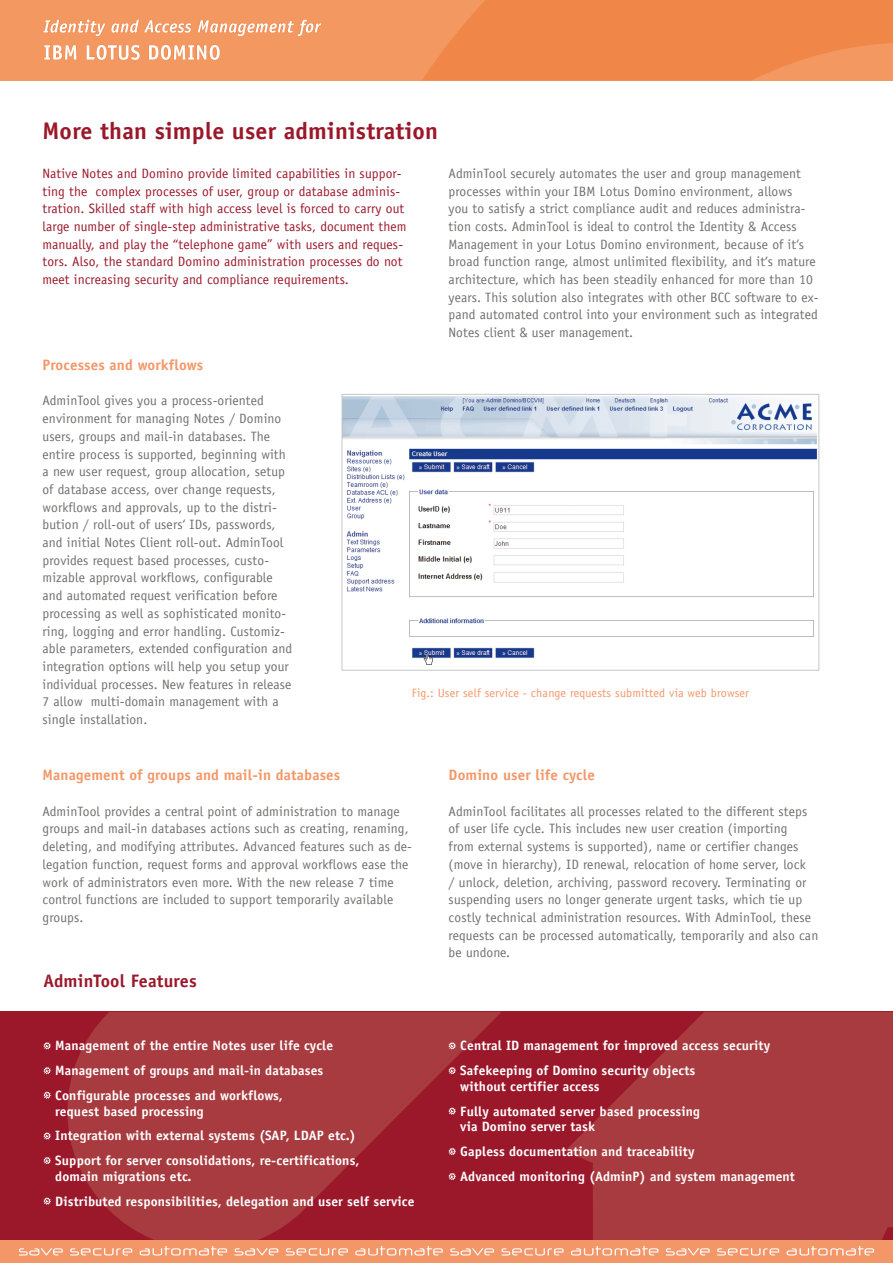
<style>
.page{position:relative;width:893px;height:1263px;background:#fff}
.page>*{position:absolute;margin:0;border:0;box-sizing:border-box;transform-origin:0 0}
.t1{font:700 24px "Officina Sans";letter-spacing:.01em;color:#9b182a}
.t2{font:700 18px "Officina Sans";letter-spacing:.01em;color:#9b182a}
.t3{font:700 15px "Officina Sans";letter-spacing:.01em;color:#f39768}
.t4{font:13.5px/17.7px "Officina Sans";letter-spacing:.01em;color:#6f6f6e}
.t5{font:700 13.5px/24.8px "Officina Sans";letter-spacing:.01em;color:#fff}
.t6{font:13.5px/17.7px "Officina Sans";letter-spacing:.01em;color:#9b182a}
.t7{font:12px "Officina Sans";letter-spacing:.015em;color:#f39667}
</style>
<div class="page">
<div style="left:0;top:1012px;width:893px;height:251px;background:#9b182a"></div>
<div style="left:0;top:0;width:893px;height:80px;background:#f49861"></div>
<svg style="left:422px;top:0;width:471px;height:80px"></svg>
<svg style="left:565px;top:1012px;width:328px;height:228px;fill:#a83b3f"></svg>
<svg style="left:67px;top:1012px;width:434px;height:228px;fill:#a83b3f"></svg>
<div style="left:0;top:1240px;width:893px;height:23px;background:#f39768"></div>
<svg style="left:19px;top:1246px;width:855px;height:9px"></svg>
<svg style="left:43px;top:19px;width:279px;height:41px"></svg>
<svg style="left:44px;top:1132px;width:7px;height:7px"></svg>
<svg style="left:44px;top:1091px;width:7px;height:8px"></svg>
<svg style="left:44px;top:1067px;width:7px;height:7px"></svg>
<svg style="left:44px;top:1042px;width:7px;height:7px"></svg>
<svg style="left:44px;top:1157px;width:7px;height:7px"></svg>
<svg style="left:44px;top:1197px;width:7px;height:8px"></svg>
<svg style="left:449px;top:1173px;width:7px;height:7px"></svg>
<svg style="left:449px;top:1107px;width:7px;height:8px"></svg>
<svg style="left:449px;top:1067px;width:7px;height:7px"></svg>
<svg style="left:449px;top:1042px;width:7px;height:7px"></svg>
<svg style="left:449px;top:1148px;width:7px;height:7px"></svg>
<img style="left:344px;top:396px;width:473px;height:269px">
<div style="left:342px;top:394px;width:477px;height:276px;border:1px solid #c5c6c6"></div>
<h1 class="t1" style="left:43px;top:116px;width:397px">More than simple user administration</h1>
<p class="t6" style="left:43px;top:164px;width:365px">Native Notes and Domino provide limited capabilities in suppor&shy;ting the complex processes of user, group or database adminis&shy;tration. Skilled staff with high access level is forced to carry out large number of single-step administrative tasks, document them manually, and play the “telephone game” with users and reques&shy;tors. Also, the standard Domino administration processes do not meet increasing security and compliance requirements.</p>
<p class="t4" style="left:449px;top:164px;width:371px">AdminTool securely automates the user and group management processes within your IBM Lotus Domino environment, allows<br>you to satisfy a strict compliance audit and reduces administra&shy;tion costs. AdminTool is ideal to control the Identity &amp; Access Management in your Lotus Domino environment, because of it‘s broad function range, almost unlimited flexibility, and it‘s mature architecture, which has been steadily enhanced for more than 10 years. This solution also integrates with other BCC software to ex&shy;pand automated control into your environment such as integrated Notes client &amp; user management.</p>
<p class="t3" style="left:43px;top:356px;width:162px">Processes and workflows</p>
<p class="t4" style="left:43px;top:392px;width:251px">AdminTool gives you a process-oriented environment for managing Notes / Domino users, groups and mail-in databases. The entire process is supported, beginning with a new user request, group allocation, setup of database access, over change requests, workflows and approvals, up to the distri&shy;bution / roll-out of users‘ IDs, passwords, and initial Notes Client roll-out. AdminTool provides request based processes, custo&shy;mizable approval workflows, configurable and automated request verification before processing as well as sophisticated monito&shy;ring, logging and error handling. Customiz&shy;able parameters, extended configuration and integration options will help you setup your individual processes. New features in release 7 allow multi-domain management with a single installation.</p>
<p class="t7" style="left:412px;top:686px;width:339px">Fig.: User self service - change requests submitted via web browser</p>
<p class="t3" style="left:43px;top:766px;width:299px">Management of groups and mail-in databases</p>
<p class="t4" style="left:43px;top:802px;width:371px">AdminTool provides a central point of administration to manage groups and mail-in databases actions such as creating, renaming, deleting, and modifying attributes. Advanced features such as de&shy;legation function, request forms and approval workflows ease the work of administrators even more. With the new release 7 time control functions are included to support temporarily available groups.</p>
<h2 class="t2" style="left:44px;top:969px;width:155px">AdminTool Features</h2>
<p class="t5" style="left:55px;top:1033px;width:279px">Management of the entire Notes user life cycle<br>Management of groups and mail-in databases<br>Configurable processes and workflows,</p>
<p class="t5" style="left:55px;top:1098px;width:306px">request based processing<br>Integration with external systems (SAP, LDAP etc.)<br>Support for server consolidations, re-certifications,</p>
<p class="t5" style="left:55px;top:1164px;width:361px">domain migrations etc.<br>Distributed responsibilities, delegation and user self service</p>
<p class="t3" style="left:449px;top:766px;width:148px">Domino user life cycle</p>
<p class="t4" style="left:449px;top:802px;width:371px">AdminTool facilitates all processes related to the different steps of user life cycle. This includes new user creation (importing<br>from external systems is supported), name or certifier changes (move in hierarchy), ID renewal, relocation of home server, lock<br>/ unlock, deletion, archiving, password recovery. Terminating or suspending users no longer generate urgent tasks, which tie up costly technical administration resources. With AdminTool, these requests can be processed automatically, temporarily and also can be undone.</p>
<p class="t5" style="left:460px;top:1033px;width:311px">Central ID management for improved access security<br>Safekeeping of Domino security objects</p>
<p class="t5" style="left:460px;top:1074px;width:241px">without certifier access<br>Fully automated server based processing</p>
<p class="t5" style="left:460px;top:1114px;width:336px">via Domino server task<br>Gapless documentation and traceability<br>Advanced monitoring (AdminP) and system management</p>
</div>
